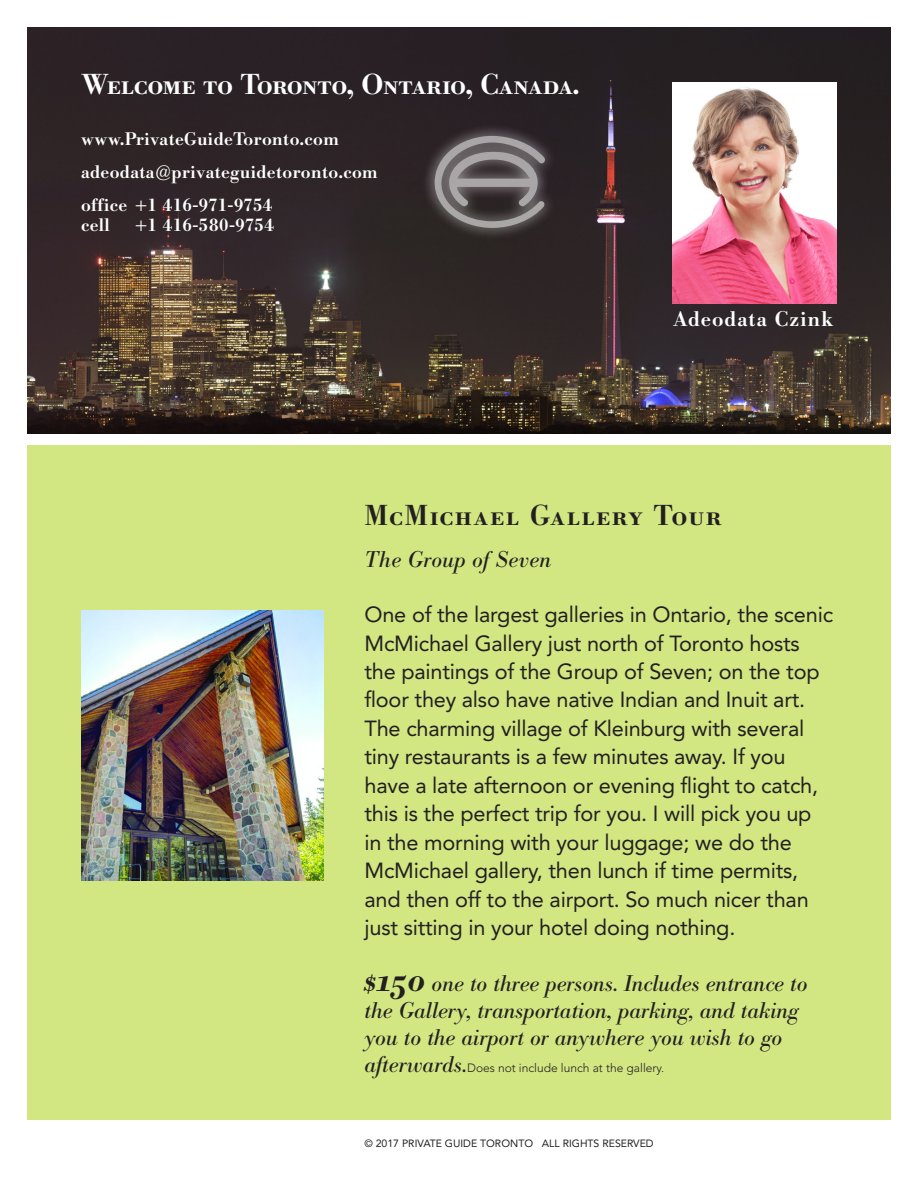
<style>
.page{position:relative;width:918px;height:1188px;background:#fff}
.page>*{position:absolute;margin:0;border:0;box-sizing:border-box;transform-origin:0 0}
.t1{font:28.5px "Bodoni BE Medium SC";letter-spacing:-.005em;color:#fff}
.t2{font:28.5px "Bodoni BE Medium SC";letter-spacing:.055em;color:#231f20}
.t3{font:22.5px/27px "Bodoni BE Italic Os F";color:#231f20}
.t4{font:italic 22.5px "Bodoni BE";letter-spacing:.015em;color:#231f20}
.t5{font:21.75px/28.5px "Avenir";letter-spacing:-.01em;color:#231f20}
.t6{font:500 21px "Bodoni BE";letter-spacing:.055em;color:#fff}
.t7{font:500 18px/33px "Bodoni BE";letter-spacing:.025em;color:#fff}
.t8{font:300 12px "Avenir";color:#231f20}
.t9{font:10.5px "Avenir";color:#231f20}
.s1{font-family:"Bodoni BE Medium Italic Os F";font-size:33px}
.s2{font-family:"Bodoni BE Italic Os F";font-weight:400;font-size:22.5px}
</style>
<div class="page">
<img style="left:27px;top:27px;width:864px;height:406px">
<svg style="left:422px;top:123px;width:135px;height:117px;background:#30282a"></svg>
<svg style="left:435px;top:136px;width:110px;height:92px;background:#6d6769"></svg>
<img style="left:672px;top:82px;width:165px;height:222px">
<div style="left:27px;top:446px;width:864px;height:674px;background:#d2e682"></div>
<img style="left:81px;top:610px;width:243px;height:270px">
<h1 class="t1" style="left:81px;top:68px;width:500px">Welcome to Toronto, Ontario, Canada.</h1>
<p class="t7" style="left:81px;top:123px;width:298px">www.PrivateGuideToronto.com adeodata@privateguidetoronto.com office +1 416-971-9754</p>
<p class="t7" style="left:81px;top:209px;width:30px">cell</p>
<p class="t7" style="left:135px;top:209px;width:140px">+1 416-580-9754</p>
<p class="t6" style="left:673px;top:307px;width:162px">Adeodata Czink</p>
<h1 class="t2" style="left:364px;top:498px;width:358px">McMichael Gallery Tour</h1>
<p class="t4" style="left:364px;top:546px;width:188px">The Group of Seven</p>
<p class="t5" style="left:364px;top:600px;width:470px">One of the largest galleries in Ontario, the scenic McMichael Gallery just north of Toronto hosts the paintings of the Group of Seven; on the top floor they also have native Indian and Inuit art.<br>The charming village of Kleinburg with several tiny restaurants is a few minutes away. If you have a late afternoon or evening flight to catch, this is the perfect trip for you. I will pick you up in the morning with your luggage; we do the McMichael gallery, then lunch if time permits, and then off to the airport. So much nicer than just sitting in your hotel doing nothing.</p>
<p class="t3" style="left:364px;top:971px;width:445px"><span class="s1">$150</span> one to three persons. Includes entrance to the Gallery, transportation, parking, and taking you to the airport or anywhere you wish to go</p>
<p class="t8" style="left:364px;top:1061px;width:301px"><span class="s2">afterwards.</span>Does not include lunch at the gallery.</p>
<p class="t9" style="left:364px;top:1137px;width:291px">© 2017 PRIVATE GUIDE TORONTO ALL RIGHTS RESERVED</p>
</div>
